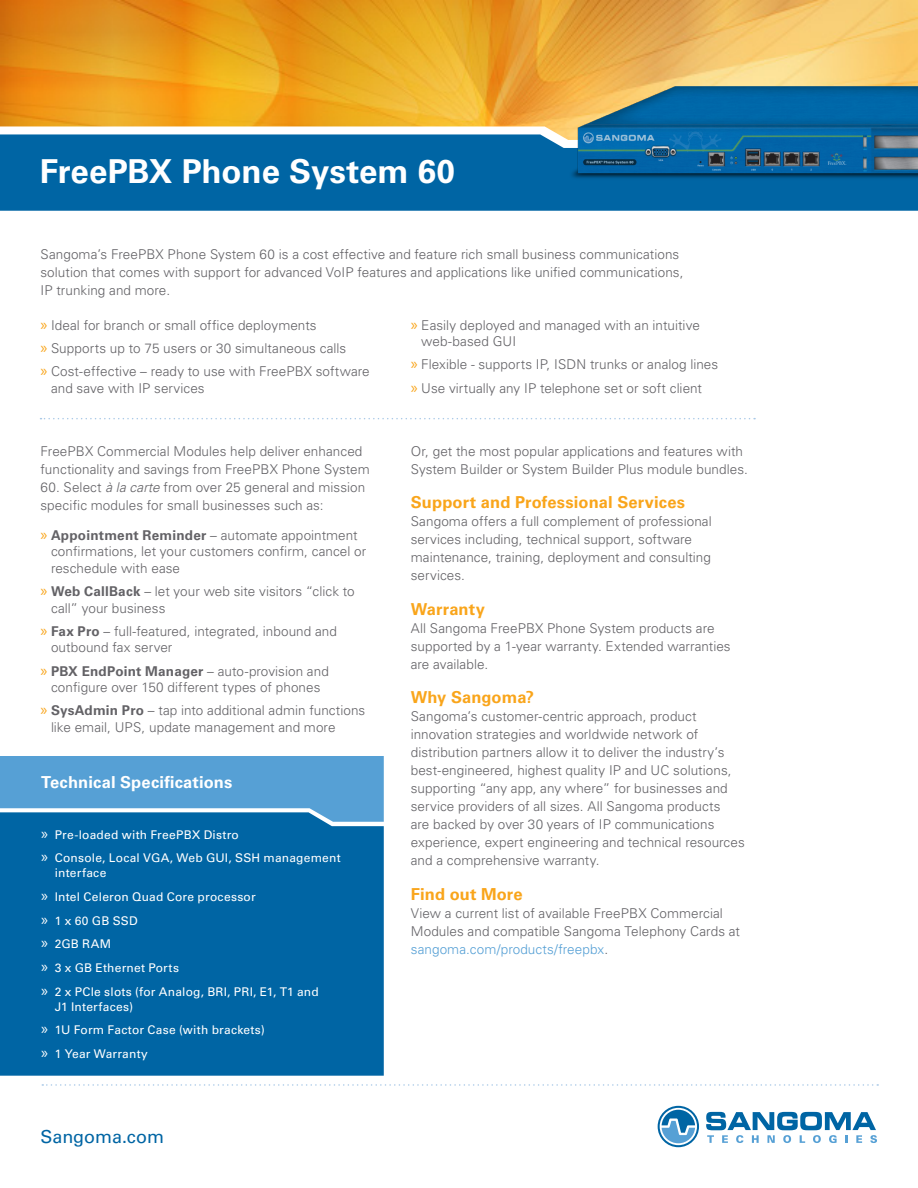
<style>
.page{position:relative;width:918px;height:1188px;background:#fff}
.page>*{position:absolute;margin:0;border:0;box-sizing:border-box;transform-origin:0 0}
.Data_Sheet_Title{font:700 33px "Univers LT Std";letter-spacing:-.005em;color:#fff}
.Footer_Website{font:18px "Univers LT Std";letter-spacing:-.005em;color:#0065a4}
.Subhead{font:700 16.5px "Univers LT Std";letter-spacing:.005em;color:#f9a51b}
.Callout_Header{font:700 16.5px "Univers LT Std";letter-spacing:.01em;color:#fff}
.Body_Text{font:300 13.5px/18px "Univers LT Std";letter-spacing:.005em;color:#636266}
.t1{font:12px/15px "Univers LT Std";letter-spacing:.02em;color:#fff}
.s1{font-family:"Myriad Pro";font-weight:400;font-size:16.5px;color:#f9a51b}
.s2{font-style:italic}
.s3{font-weight:700}
.s4{font-family:"Myriad Pro";font-size:16.5px}
.s5{color:#56a0d5}
</style>
<div class="page">
<div style="left:0;top:822px;width:384px;height:254px;background:#0065a4"></div>
<svg style="left:0;top:756px;width:384px;height:66px;background:#549ed1"></svg>
<img style="left:0;top:0;width:918px;height:126px">
<svg style="left:41px;top:418px;width:714px;height:1px"></svg>
<svg style="left:658px;top:1106px;width:41px;height:41px"></svg>
<svg style="left:706px;top:1112px;width:171px;height:31px"></svg>
<svg style="left:42px;top:1084px;width:836px;height:2px"></svg>
<svg style="left:0;top:126px;width:560px;height:8px"></svg>
<div style="left:0;top:134px;width:918px;height:77px;background:#0065a4"></div>
<img style="left:560px;top:87px;width:358px;height:103px">
<p class="Data_Sheet_Title" style="left:40px;top:153px;width:417px">FreePBX Phone System 60</p>
<p class="Body_Text" style="left:40px;top:245px;width:644px">Sangoma’s FreePBX Phone System 60 is a cost effective and feature rich small business communications solution that comes with support for advanced VoIP features and applications like unified communications,<br>IP trunking and more.</p>
<p class="Body_Text" style="left:40px;top:316px;width:278px"><span class="s1">»</span> Ideal for branch or small office deployments</p>
<p class="Body_Text" style="left:40px;top:339px;width:307px"><span class="s1">»</span> Supports up to 75 users or 30 simultaneous calls</p>
<p class="Body_Text" style="left:51px;top:363px;width:320px;line-height:16.5px;text-indent:-10px"><span class="s1">»</span> Cost-effective – ready to use with FreePBX software and save with IP services</p>
<p class="Body_Text" style="left:40px;top:442px;width:331px">FreePBX Commercial Modules help deliver enhanced functionality and savings from FreePBX Phone System</p>
<p class="Body_Text" style="left:40px;top:478px;width:326px">60. Select <span class="s2">à la carte</span> from over 25 general and mission specific modules for small businesses such as:</p>
<p class="Body_Text" style="left:51px;top:527px;width:317px;line-height:16.5px;text-indent:-10px"><span class="s1">»</span> <span class="s3">Appointment Reminder</span> – automate appointment confirmations, let your customers confirm, cancel or reschedule with ease</p>
<p class="Body_Text" style="left:51px;top:583px;width:305px;line-height:16.5px;text-indent:-10px"><span class="s1">»</span> <span class="s3">Web CallBack</span> – let your web site visitors “click to call” your business</p>
<p class="Body_Text" style="left:51px;top:623px;width:287px;line-height:16.5px;text-indent:-10px"><span class="s1">»</span> <span class="s3">Fax Pro</span> – full-featured, integrated, inbound and outbound fax server</p>
<p class="Body_Text" style="left:40px;top:663px;width:290px;line-height:16.5px;text-align:center"><span class="s1">»</span> <span class="s3">PBX EndPoint Manager</span> – auto-provision and configure over 150 different types of phones</p>
<p class="Body_Text" style="left:51px;top:702px;width:316px;line-height:16.5px;text-indent:-10px"><span class="s1">»</span> <span class="s3">SysAdmin Pro</span> – tap into additional admin functions like email, UPS, update management and more</p>
<p class="Callout_Header" style="left:41px;top:773px;width:193px">Technical Specifications</p>
<p class="t1" style="left:41px;top:827px;width:199px"><span class="s4">»</span> Pre-loaded with FreePBX Distro</p>
<p class="t1" style="left:55px;top:851px;width:287px;text-indent:-14px"><span class="s4">»</span> Console, Local VGA, Web GUI, SSH management interface</p>
<p class="t1" style="left:41px;top:889px;width:216px"><span class="s4">»</span> Intel Celeron Quad Core processor</p>
<p class="t1" style="left:41px;top:913px;width:98px"><span class="s4">»</span> 1 x 60 GB SSD</p>
<p class="t1" style="left:41px;top:937px;width:71px"><span class="s4">»</span> 2GB RAM</p>
<p class="t1" style="left:41px;top:960px;width:139px"><span class="s4">»</span> 3 x GB Ethernet Ports</p>
<p class="t1" style="left:55px;top:984px;width:265px;text-indent:-14px"><span class="s4">»</span> 2 x PCIe slots (for Analog, BRI, PRI, E1, T1 and<br>J1 Interfaces)</p>
<p class="t1" style="left:41px;top:1022px;width:225px"><span class="s4">»</span> 1U Form Factor Case (with brackets)</p>
<p class="t1" style="left:41px;top:1046px;width:108px"><span class="s4">»</span> 1 Year Warranty</p>
<p class="Footer_Website" style="left:40px;top:1126px;width:125px">Sangoma.com</p>
<p class="Body_Text" style="left:421px;top:317px;width:280px;line-height:16.5px;text-indent:-10px"><span class="s1">»</span> Easily deployed and managed with an intuitive web-based GUI</p>
<p class="Body_Text" style="left:411px;top:356px;width:309px"><span class="s1">»</span> Flexible - supports IP, ISDN trunks or analog lines</p>
<p class="Body_Text" style="left:411px;top:379px;width:293px"><span class="s1">»</span> Use virtually any IP telephone set or soft client</p>
<p class="Body_Text" style="left:411px;top:442px;width:339px">Or, get the most popular applications and features with<br>System Builder or System Builder Plus module bundles.</p>
<p class="Subhead" style="left:411px;top:493px;width:276px">Support and Professional Services</p>
<p class="Body_Text" style="left:411px;top:513px;width:302px">Sangoma offers a full complement of professional services including, technical support, software maintenance, training, deployment and consulting services.</p>
<p class="Subhead" style="left:411px;top:599px;width:76px">Warranty</p>
<p class="Body_Text" style="left:411px;top:619px;width:321px">All Sangoma FreePBX Phone System products are supported by a 1-year warranty. Extended warranties are available.</p>
<p class="Subhead" style="left:411px;top:688px;width:125px">Why Sangoma?</p>
<p class="Body_Text" style="left:411px;top:708px;width:336px">Sangoma’s customer-centric approach, product innovation strategies and worldwide network of distribution partners allow it to deliver the industry’s best-engineered, highest quality IP and UC solutions, supporting “any app, any where” for businesses and service providers of all sizes. All Sangoma products<br>are backed by over 30 years of IP communications experience, expert engineering and technical resources and a comprehensive warranty.</p>
<p class="Subhead" style="left:411px;top:884px;width:113px">Find out More</p>
<p class="Body_Text" style="left:411px;top:904px;width:331px">View a current list of available FreePBX Commercial<br>Modules and compatible Sangoma Telephony Cards at <span class="s5">sangoma.com/products/freepbx</span>.</p>
</div>
